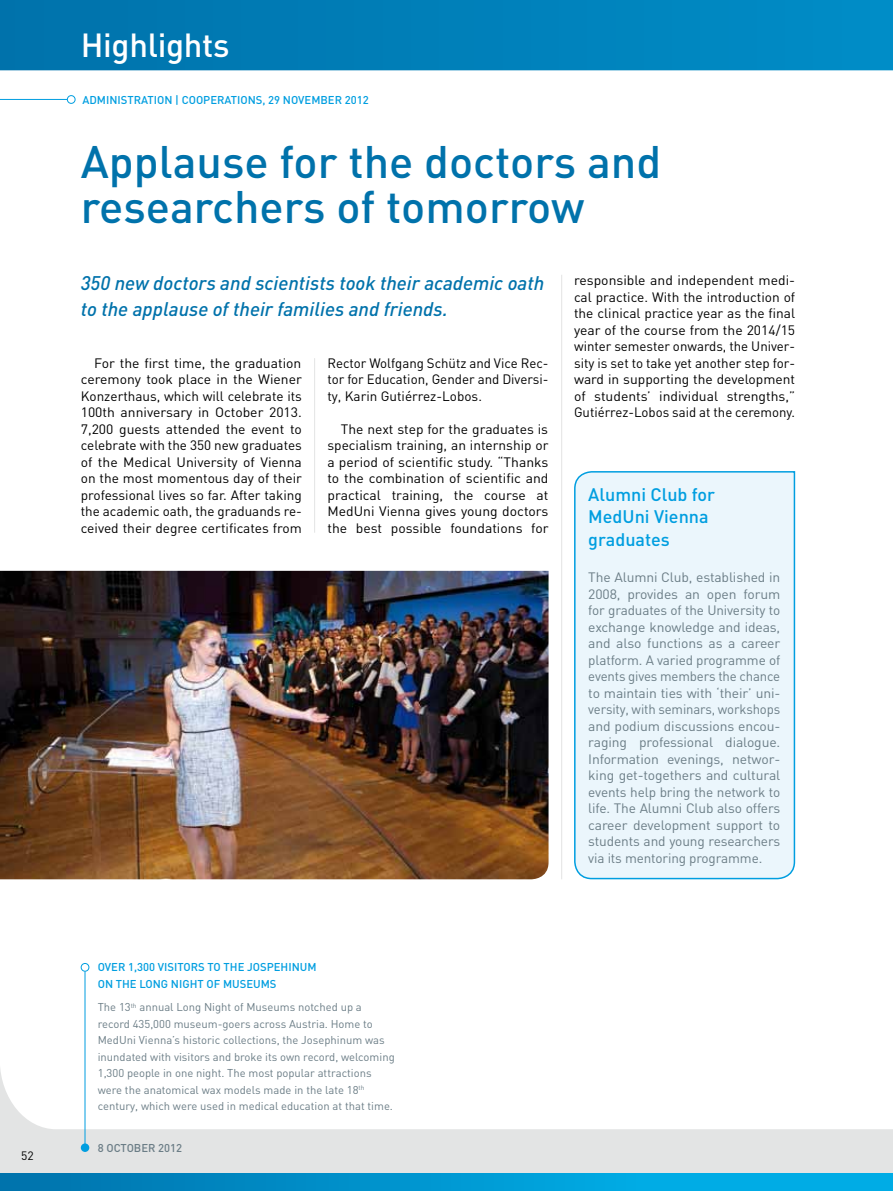
<style>
.page{position:relative;width:893px;height:1191px;background:#fff}
.page>*{position:absolute;margin:0;border:0;box-sizing:border-box;transform-origin:0 0}
.t1{font:500 45px/45px "DIN";color:#0072ab}
.t2{font:500 33px "DIN";letter-spacing:-.01em;color:#fff}
.t3{font:italic 500 19.5px/25.5px "DIN";color:#0072ab}
.t4{font:500 18px/22.5px "DIN";color:#009ee0}
.t5{font:13.5px/16.5px "DIN";color:#000;text-align:justify}
.t6{font:13.5px/16.5px "DIN";letter-spacing:-.01em;color:#6b7d86;text-align:justify}
.t7{font:12px "DIN";color:#000}
.t8{font:11.25px/16.5px "DIN";color:#6b7d86}
.t9{font:500 11.25px/16.5px "DIN";color:#009ee0}
.t10{font:500 11.25px "DIN";color:#6b7d86}
</style>
<div class="page">
<svg style="left:0;top:0;width:893px;height:70px;background:#007fb8"></svg>
<svg style="left:0;top:1040px;width:893px;height:134px"></svg>
<div style="left:0;top:1174px;width:893px;height:17px;background:linear-gradient(to right,#0076af,#00b8f1)"></div>
<hr style="left:0;top:99px;width:67px;height:1px;background:#009ee0">
<div style="left:67px;top:95px;width:8px;height:9px;border:1px solid #009ee0;border-radius:50%"></div>
<hr style="left:85px;top:971px;width:1px;height:173px;background:#009ee0">
<div style="left:81px;top:1143px;width:8px;height:9px;background:#009ee0;border-radius:50%"></div>
<div style="left:81px;top:963px;width:8px;height:8px;border:1px solid #009ee0;border-radius:50%"></div>
<div style="left:574px;top:471px;width:222px;height:409px;background:#ebf6fc"></div>
<hr style="left:561px;top:275px;width:1px;height:604px;background:#e3e4e4">
<img style="left:0;top:571px;width:549px;height:308px">
<hr style="left:314px;top:358px;width:1px;height:175px;background:#e3e4e4">
<p class="t7" style="left:21px;top:1148px;width:14px">52</p>
<h2 class="t2" style="left:81px;top:24px;width:150px">Highlights</h2>
<p class="t9" style="left:82px;top:91px;width:288px">ADMINISTRATION | COOPERATIONS, 29 NOVEMBER 2012</p>
<h1 class="t1" style="left:81px;top:137px;width:582px">Applause for the doctors and researchers of tomorrow</h1>
<h3 class="t3" style="left:81px;top:270px;width:465px">350 new doctors and scientists took their academic oath to the applause of their families and friends.</h3>
<p class="t5" style="left:81px;top:354px;width:223px;text-indent:14px">For the first time, the graduation ceremony took place in the Wiener Konzerthaus, which will celebrate its 100th anniversary in October 2013.<br>7,200 guests attended the event to celebrate with the 350 new graduates of the Medical University of Vienna on the most momentous day of their professional lives so far. After taking the academic oath, the graduands re&shy;ceived their degree certificates from</p>
<p class="t5" style="left:327px;top:354px;width:223px">Rector Wolfgang Schütz and Vice Rec&shy;tor for Education, Gender and Diversi&shy;ty, Karin Gutiérrez-Lobos.</p>
<p class="t5" style="left:327px;top:420px;width:223px;text-indent:14px">The next step for the graduates is specialism training, an internship or a period of scientific study. “Thanks to the combination of scientific and practical training, the course at MedUni Vienna gives young doctors the best possible foundations for</p>
<p class="t5" style="left:574px;top:272px;width:223px">responsible and independent medi&shy;cal practice. With the introduction of the clinical practice year as the final year of the course from the 2014/15 winter semester onwards, the Univer&shy;sity is set to take yet another step for&shy;ward in supporting the development of students’ individual strengths,” Gutiérrez-Lobos said at the ceremony.</p>
<h3 class="t4" style="left:588px;top:482px;width:128px">Alumni Club for<br>MedUni Vienna graduates</h3>
<p class="t6" style="left:588px;top:569px;width:194px">The Alumni Club, established in 2008, provides an open forum for graduates of the University to exchange knowledge and ideas, and also functions as a career platform. A varied programme of events gives members the chance to maintain ties with ‘their’ uni&shy;versity, with seminars, workshops and podium discussions encou&shy;raging professional dialogue.<br>Information evenings, networ&shy;king get-togethers and cultural events help bring the network to life. The Alumni Club also offers career development support to students and young researchers via its mentoring programme.</p>
<p class="t9" style="left:98px;top:958px;width:220px">OVER 1,300 VISITORS TO THE JOSPEHINUM<br>ON THE LONG NIGHT OF MUSEUMS</p>
<p class="t8" style="left:98px;top:998px;width:298px">The 13<sup>th</sup> annual Long Night of Museums notched up a record 435,000 museum-goers across Austria. Home to MedUni Vienna’s historic collections, the Josephinum was inundated with visitors and broke its own record, welcoming 1,300 people in one night. The most popular attractions were the anatomical wax models made in the late 18<sup>th </sup>century, which were used in medical education at that time.</p>
<p class="t10" style="left:98px;top:1140px;width:86px">8 OCTOBER 2012</p>
</div>
